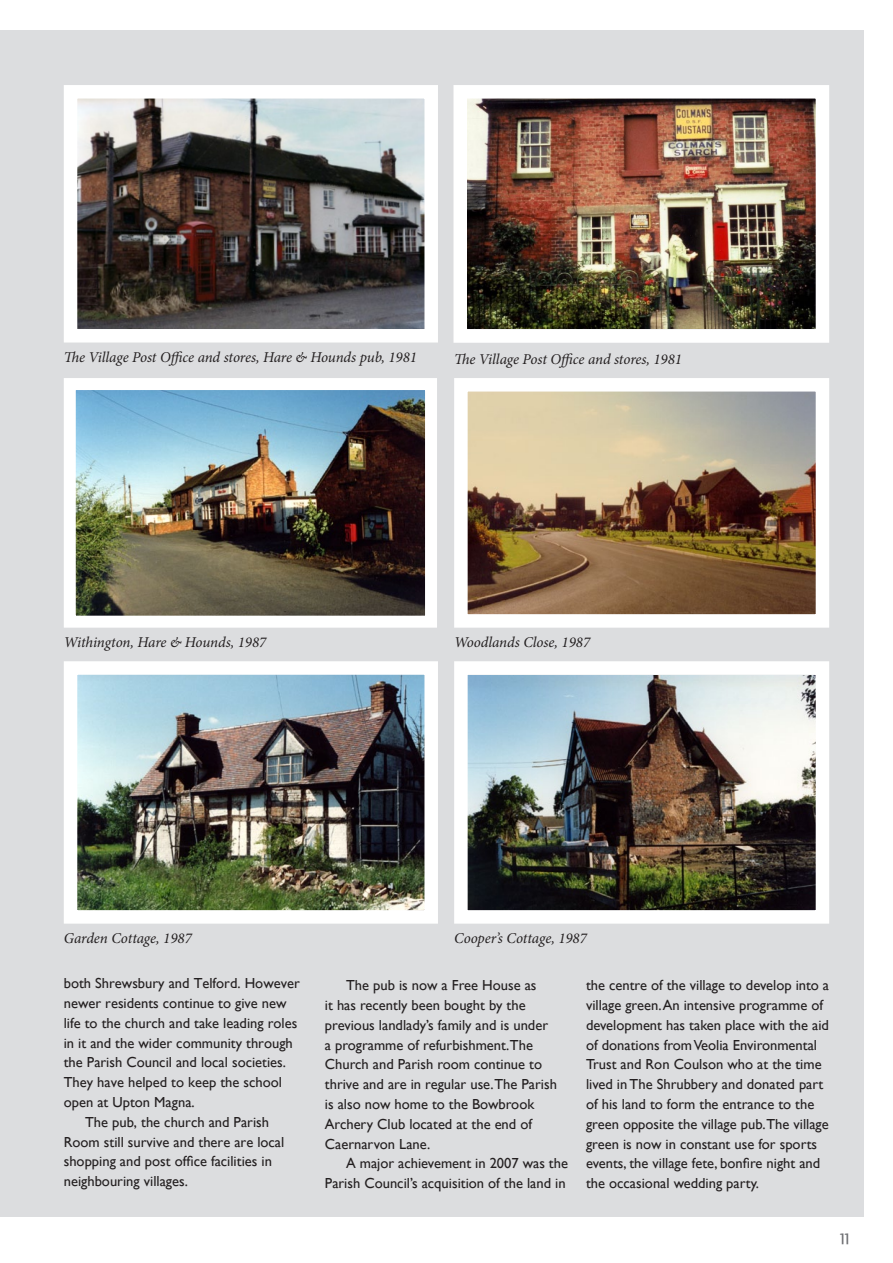
<style>
.page{position:relative;width:893px;height:1263px;background:#fff}
.page>*{position:absolute;margin:0;border:0;box-sizing:border-box;transform-origin:0 0}
.t1{font:500 16.5px "Agenda";color:#6c6d70}
.t2{font:italic 15px "Minion Pro";letter-spacing:-.005em;color:#231f20}
.t3{font:14.55px/19.8px "Gill Sans";color:#231f20}
</style>
<div class="page">
<div style="left:0;top:30px;width:864px;height:1186px;background:#dcdddf"></div>
<img style="left:468px;top:100px;width:346px;height:228px">
<div style="left:453px;top:85px;width:376px;height:258px;border:14px solid #fff"></div>
<img style="left:469px;top:393px;width:345px;height:220px">
<div style="left:454px;top:378px;width:375px;height:250px;border:14px solid #fff"></div>
<img style="left:77px;top:391px;width:347px;height:224px">
<div style="left:64px;top:378px;width:373px;height:250px;border:12px solid #fff"></div>
<img style="left:79px;top:676px;width:344px;height:233px">
<div style="left:64px;top:661px;width:374px;height:263px;border:14px solid #fff"></div>
<img style="left:469px;top:676px;width:345px;height:233px">
<div style="left:454px;top:661px;width:375px;height:263px;border:14px solid #fff"></div>
<img style="left:79px;top:100px;width:344px;height:227px">
<div style="left:64px;top:85px;width:374px;height:257px;border:14px solid #fff"></div>
<p class="t2" style="left:64px;top:347px;width:355px">The Village Post Office and stores, Hare &amp; Hounds pub, 1981</p>
<p class="t2" style="left:454px;top:349px;width:229px">The Village Post Office and stores, 1981</p>
<p class="t2" style="left:64px;top:632px;width:204px">Withington, Hare &amp; Hounds, 1987</p>
<p class="t2" style="left:454px;top:632px;width:138px">Woodlands Close, 1987</p>
<p class="t2" style="left:64px;top:928px;width:130px">Garden Cottage, 1987</p>
<p class="t2" style="left:454px;top:928px;width:134px">Cooper’s Cottage, 1987</p>
<p class="t3" style="left:64px;top:973px;width:238px">both Shrewsbury and Telford. However newer residents continue to give new life to the church and take leading roles in it and the wider community through the Parish Council and local societies.<br>They have helped to keep the school open at Upton Magna.</p>
<p class="t3" style="left:64px;top:1112px;width:222px;text-indent:21px">The pub, the church and Parish<br>Room still survive and there are local shopping and post office facilities in neighbouring villages.</p>
<p class="t3" style="left:325px;top:976px;width:234px;text-indent:21px">The pub is now a Free House as<br>it has recently been bought by the previous landlady’s family and is under a programme of refurbishment.The<br>Church and Parish room continue to thrive and are in regular use.The Parish is also now home to the Bowbrook<br>Archery Club located at the end of<br>Caernarvon Lane.</p>
<p class="t3" style="left:325px;top:1154px;width:245px;text-align:right">A major achievement in 2007 was the<br>Parish Council’s acquisition of the land in</p>
<p class="t3" style="left:586px;top:976px;width:245px">the centre of the village to develop into a village green. An intensive programme of development has taken place with the aid of donations from Veolia Environmental Trust and Ron Coulson who at the time lived in The Shrubbery and donated part of his land to form the entrance to the green opposite the village pub.The village green is now in constant use for sports events, the village fete, bonfire night and the occasional wedding party.</p>
<p class="t1" style="left:840px;top:1228px;width:10px">11</p>
</div>
